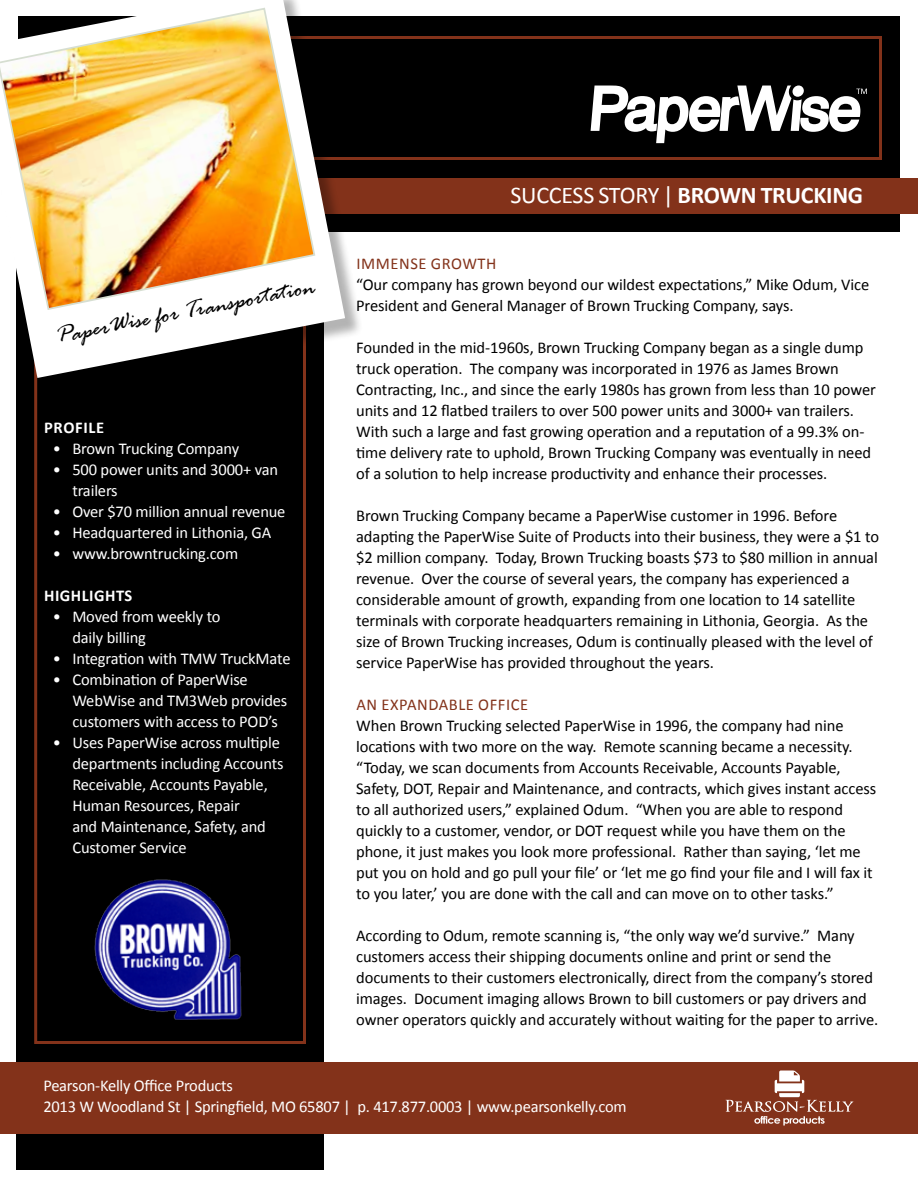
<style>
.page{position:relative;width:918px;height:1188px;background:#fff}
.page>*{position:absolute;margin:0;border:0;box-sizing:border-box;transform-origin:0 0}
.t1{font:italic 24.6px "Rage";color:#000}
.t2{font:700 24px "Calibri";letter-spacing:-.01em;color:#fff}
.t3{font:24px "Calibri";color:#fff}
.t4{font:16.5px/21px "Calibri";letter-spacing:-.005em;color:#000}
.t5{font:16.5px/21px "Calibri";letter-spacing:-.01em;color:#fff}
.t6{font:16.5px "Calibri";letter-spacing:.035em;color:#83321a}
.t7{font:700 16.5px "Calibri";letter-spacing:.03em;color:#fff}
.s1{font-weight:400}
</style>
<div class="page">
<div style="left:18px;top:16px;width:882px;height:216px;background:#000"></div>
<div style="left:36px;top:36px;width:846px;height:124px;border:3px solid #83321a"></div>
<div style="left:16px;top:232px;width:308px;height:938px;background:#000"></div>
<div style="left:0;top:1062px;width:918px;height:72px;background:#83321a"></div>
<div style="left:34px;top:178px;width:884px;height:36px;background:#83321a"></div>
<div style="left:34px;top:242px;width:272px;height:802px;border:3px solid #83321a"></div>
<div style="left:0;top:0;width:363px;height:396px;background:#000;opacity:.3"></div>
<svg style="left:0;top:0;width:345px;height:378px;fill:#fff"></svg>
<svg style="left:0;top:7px;width:316px;height:304px"></svg>
<svg style="left:591px;top:86px;width:276px;height:57px"></svg>
<img style="left:94px;top:879px;width:148px;height:141px">
<svg style="left:726px;top:1070px;width:127px;height:56px"></svg>
<h1 class="t1" style="left:54px;top:323px;width:265px;rotate:-11deg">PaperWise for Transportation</h1>
<p class="t7" style="left:44px;top:417px;width:61px">PROFILE</p>
<p class="t5" style="left:53px;top:438px;width:188px">• Brown Trucking Company</p>
<p class="t5" style="left:72px;top:459px;width:207px;text-indent:-20px">• 500 power units and 3000+ van trailers</p>
<p class="t5" style="left:53px;top:501px;width:234px">• Over $70 million annual revenue</p>
<p class="t5" style="left:53px;top:522px;width:220px">• Headquartered in Lithonia, GA</p>
<p class="t5" style="left:53px;top:543px;width:187px">• www.browntrucking.com</p>
<p class="t7" style="left:44px;top:585px;width:90px">HIGHLIGHTS</p>
<p class="t5" style="left:72px;top:606px;width:150px;text-indent:-20px">• Moved from weekly to daily billing</p>
<p class="t5" style="left:53px;top:648px;width:239px">• Integration with TMW TruckMate</p>
<p class="t5" style="left:72px;top:669px;width:216px;text-indent:-20px">• Combination of PaperWise<br>WebWise and TM3Web provides customers with access to POD’s</p>
<p class="t5" style="left:72px;top:732px;width:213px;text-indent:-20px">• Uses PaperWise across multiple departments including Accounts<br>Receivable, Accounts Payable,<br>Human Resources, Repair<br>and Maintenance, Safety, and<br>Customer Service</p>
<h2 class="t3" style="left:510px;top:180px;width:24px">Success</h2>
<h2 class="t2" style="left:598px;top:180px;width:266px"><span class="s1">Story |</span> BROWN TRUCKING</h2>
<p class="t6" style="left:356px;top:253px;width:142px">Immense Growth</p>
<p class="t4" style="left:356px;top:274px;width:515px">“Our company has grown beyond our wildest expectations,” Mike Odum, Vice<br>President and General Manager of Brown Trucking Company, says.</p>
<p class="t4" style="left:356px;top:337px;width:521px">Founded in the mid-1960s, Brown Trucking Company began as a single dump truck operation. The company was incorporated in 1976 as James Brown Contracting, Inc., and since the early 1980s has grown from less than 10 power units and 12 flatbed trailers to over 500 power units and 3000+ van trailers.<br>With such a large and fast growing operation and a reputation of a 99.3% on&shy;time delivery rate to uphold, Brown Trucking Company was eventually in need of a solution to help increase productivity and enhance their processes.</p>
<p class="t4" style="left:356px;top:505px;width:525px">Brown Trucking Company became a PaperWise customer in 1996. Before adapting the PaperWise Suite of Products into their business, they were a $1 to $2 million company. Today, Brown Trucking boasts $73 to $80 million in annual revenue. Over the course of several years, the company has experienced a considerable amount of growth, expanding from one location to 14 satellite terminals with corporate headquarters remaining in Lithonia, Georgia. As the size of Brown Trucking increases, Odum is continually pleased with the level of service PaperWise has provided throughout the years.</p>
<p class="t6" style="left:356px;top:694px;width:92px">An Expandable</p>
<p class="t6" style="left:478px;top:694px;width:20px">Office</p>
<p class="t4" style="left:356px;top:715px;width:522px">When Brown Trucking selected PaperWise in 1996, the company had nine locations with two more on the way. Remote scanning became a necessity. “Today, we scan documents from Accounts Receivable, Accounts Payable, Safety, DOT, Repair and Maintenance, and contracts, which gives instant access to all authorized users,” explained Odum. “When you are able to respond quickly to a customer, vendor, or DOT request while you have them on the phone, it just makes you look more professional. Rather than saying, ‘let me put you on hold and go pull your file’ or ‘let me go find your file and I will fax it to you later,’ you are done with the call and can move on to other tasks.”</p>
<p class="t4" style="left:356px;top:925px;width:524px">According to Odum, remote scanning is, “the only way we’d survive.” Many customers access their shipping documents online and print or send the documents to their customers electronically, direct from the company’s stored images. Document imaging allows Brown to bill customers or pay drivers and owner operators quickly and accurately without waiting for the paper to arrive.</p>
<p class="t5" style="left:43px;top:1075px;width:585px">Pearson-Kelly Office Products<br>2013 W Woodland St | Springfield, MO 65807 | p. 417.877.0003 | www.pearsonkelly.com</p>
</div>
